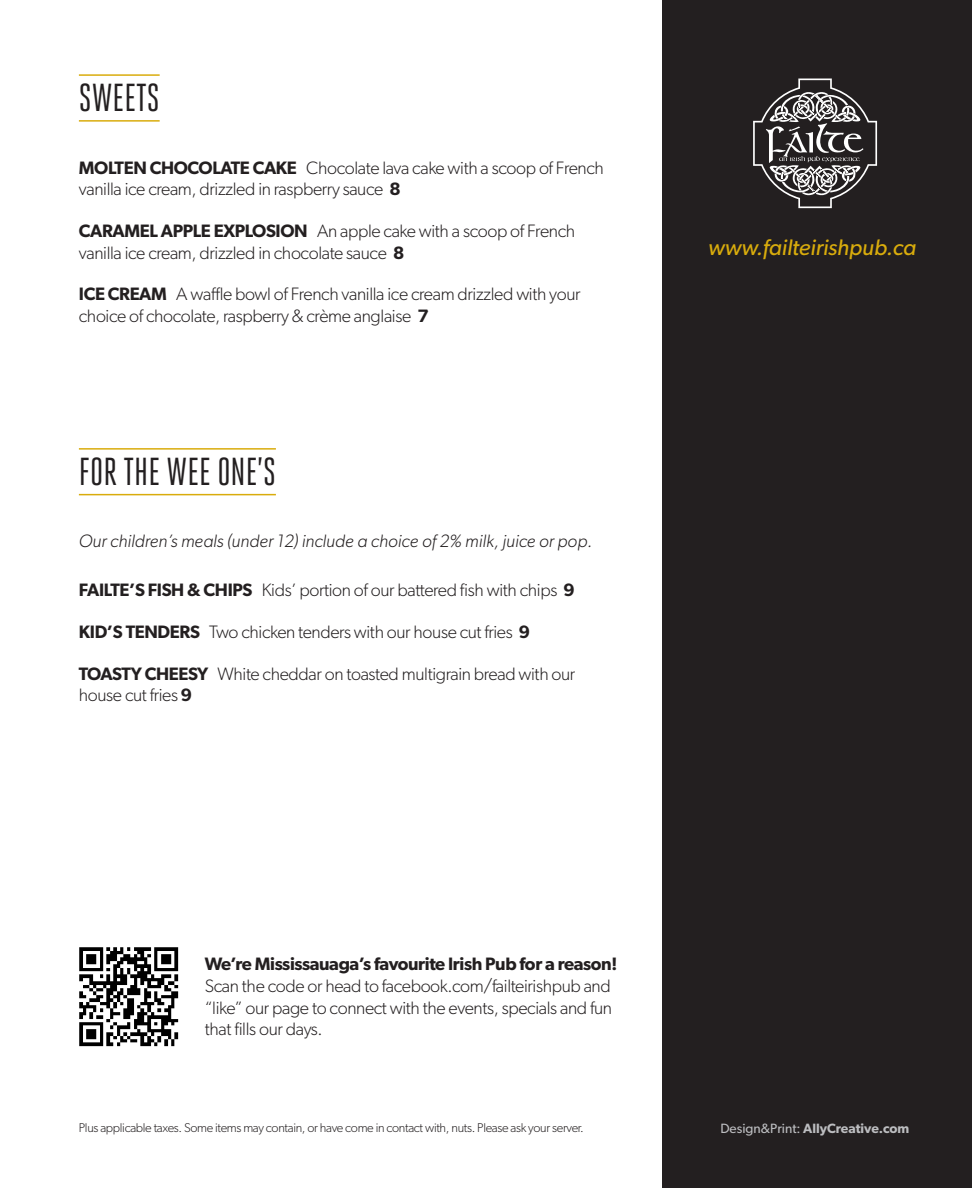
<style>
.page{position:relative;width:972px;height:1188px;background:#fff}
.page>*{position:absolute;margin:0;border:0;box-sizing:border-box;transform-origin:0 0}
.Heading{font:39px "Heroic Condensed";color:#231f20}
.t1{font:italic 22.5px "Gibson";color:#d9ac0c}
.body{font:300 18px/21.6px "Gibson";letter-spacing:-.02em;color:#231f20}
.t2{font:italic 300 18px "Gibson";color:#231f20}
.body-2{font:600 13.5px "Gibson";color:#bcbdc0}
.body-3{font:300 12.75px "Gibson";letter-spacing:-.025em;color:#231f20}
.s1{font-weight:600}
.s2{font-weight:400}
</style>
<div class="page">
<div style="left:662px;top:0;width:310px;height:1188px;background:#231f20"></div>
<hr style="left:79px;top:448px;width:197px;height:2px;background:#d9ac0c">
<hr style="left:79px;top:494px;width:197px;height:1px;background:#d9ac0c">
<hr style="left:79px;top:74px;width:81px;height:2px;background:#d9ac0c">
<hr style="left:79px;top:120px;width:81px;height:2px;background:#d9ac0c">
<svg style="left:753px;top:78px;width:125px;height:131px"></svg>
<img style="left:79px;top:947px;width:100px;height:100px">
<p class="Heading" style="left:79px;top:77px;width:82px">SWEETS</p>
<p class="body" style="left:79px;top:156px;width:527px"><span class="s1">MOLTEN CHOCOLATE CAKE</span> Chocolate lava cake with a scoop of French vanilla ice cream, drizzled in raspberry sauce <span class="s1">8</span></p>
<p class="body" style="left:79px;top:220px;width:498px"><span class="s1">CARAMEL APPLE EXPLOSION</span> An apple cake with a scoop of French vanilla ice cream, drizzled in chocolate sauce <span class="s1">8</span></p>
<p class="body" style="left:79px;top:283px;width:503px"><span class="s1">ICE CREAM</span> A waffle bowl of French vanilla ice cream drizzled with your choice of chocolate, raspberry &amp; crème anglaise <span class="s1">7</span></p>
<p class="Heading" style="left:79px;top:451px;width:199px">FOR THE WEE ONE’S</p>
<p class="t2" style="left:79px;top:530px;width:515px">Our children’s meals (under 12) include a choice of 2% milk, juice or pop.</p>
<p class="body" style="left:79px;top:579px;width:497px"><span class="s1">FAILTE’S FISH &amp; CHIPS</span> Kids’ portion of our battered fish with chips <span class="s1">9</span></p>
<p class="body" style="left:79px;top:621px;width:453px"><span class="s1">KID’S TENDERS</span> Two chicken tenders with our house cut fries <span class="s1">9</span></p>
<p class="body" style="left:79px;top:662px;width:498px"><span class="s1">TOASTY CHEESY</span> White cheddar on toasted multigrain bread with our house cut fries <span class="s1">9</span></p>
<p class="t1" style="left:708px;top:234px;width:209px">www.failteirishpub.ca</p>
<p class="body" style="left:205px;top:953px;width:414px"><span class="s1">We’re Mississauaga’s favourite Irish Pub for a reason!<br></span>Scan the code or head to facebook.com/failteirishpub and “like” our page to connect with the events, specials and fun that fills our days.</p>
<p class="body-3" style="left:79px;top:1120px;width:506px">Plus applicable taxes. Some items may contain, or have come in contact with, nuts. Please ask your server.</p>
<p class="body-2" style="left:720px;top:1120px;width:191px"><span class="s2">Design&amp;Print:</span> AllyCreative.com</p>
</div>
